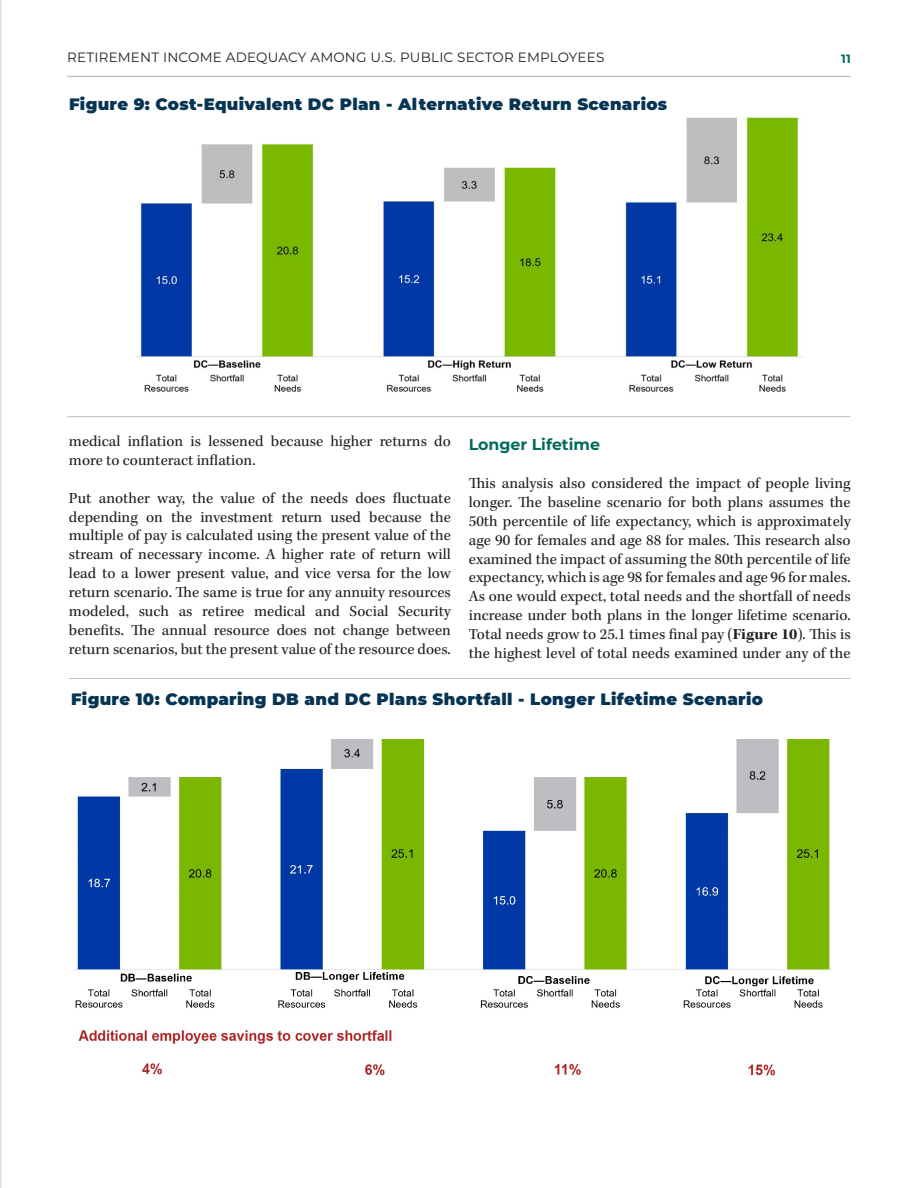
<style>
.page{position:relative;width:918px;height:1188px;background:#fff}
.page>*{position:absolute;margin:0;border:0;box-sizing:border-box;transform-origin:0 0}
.t1{font:900 16.5px "Montserrat";letter-spacing:.02em;color:#063452}
.t2{font:15.75px/18.9px "Kepler Std";color:#231f20;text-align:justify}
.t3{font:700 15.75px "Montserrat";color:#006a5b}
.t4{font:13.5px "Montserrat";letter-spacing:.015em;color:#231f20}
.t5{font:700 12px "Montserrat";color:#006a5b}
.s1{font-weight:700}
</style>
<div class="page">
<hr style="left:67px;top:76px;width:784px;height:1px;background:#aaafb5">
<hr style="left:1px;top:0;width:1px;height:1188px;background:#d1d2d4">
<img style="left:136px;top:117px;width:667px;height:275px">
<hr style="left:67px;top:416px;width:784px;height:1px;background:#757b85">
<hr style="left:69px;top:678px;width:782px;height:1px;background:#757b85">
<img style="left:73px;top:739px;width:758px;height:337px">
<p class="t4" style="left:67px;top:48px;width:539px">RETIREMENT INCOME ADEQUACY AMONG U.S. PUBLIC SECTOR EMPLOYEES</p>
<p class="t5" style="left:841px;top:50px;width:11px">11</p>
<p class="t1" style="left:69px;top:92px;width:600px">Figure 9: Cost-Equivalent DC Plan - Alternative Return Scenarios</p>
<p class="t2" style="left:69px;top:432px;width:383px">medical inflation is lessened because higher returns do more to counteract inflation.</p>
<p class="t2" style="left:69px;top:489px;width:383px">Put another way, the value of the needs does fluctuate depending on the investment return used because the multiple of pay is calculated using the present value of the stream of necessary income. A higher rate of return will lead to a lower present value, and vice versa for the low return scenario. The same is true for any annuity resources modeled, such as retiree medical and Social Security benefits. The annual resource does not change between return scenarios, but the present value of the resource does.</p>
<p class="t3" style="left:469px;top:433px;width:133px">Longer Lifetime</p>
<p class="t2" style="left:469px;top:474px;width:383px">This analysis also considered the impact of people living longer. The baseline scenario for both plans assumes the 50th percentile of life expectancy, which is approximately age 90 for females and age 88 for males. This research also examined the impact of assuming the 80th percentile of life expectancy, which is age 98 for females and age 96 for males.<br>As one would expect, total needs and the shortfall of needs increase under both plans in the longer lifetime scenario.<br>Total needs grow to 25.1 times final pay (<span class="s1">Figure 10</span>). This is the highest level of total needs examined under any of the</p>
<p class="t1" style="left:71px;top:687px;width:693px">Figure 10: Comparing DB and DC Plans Shortfall - Longer Lifetime Scenario</p>
</div>
